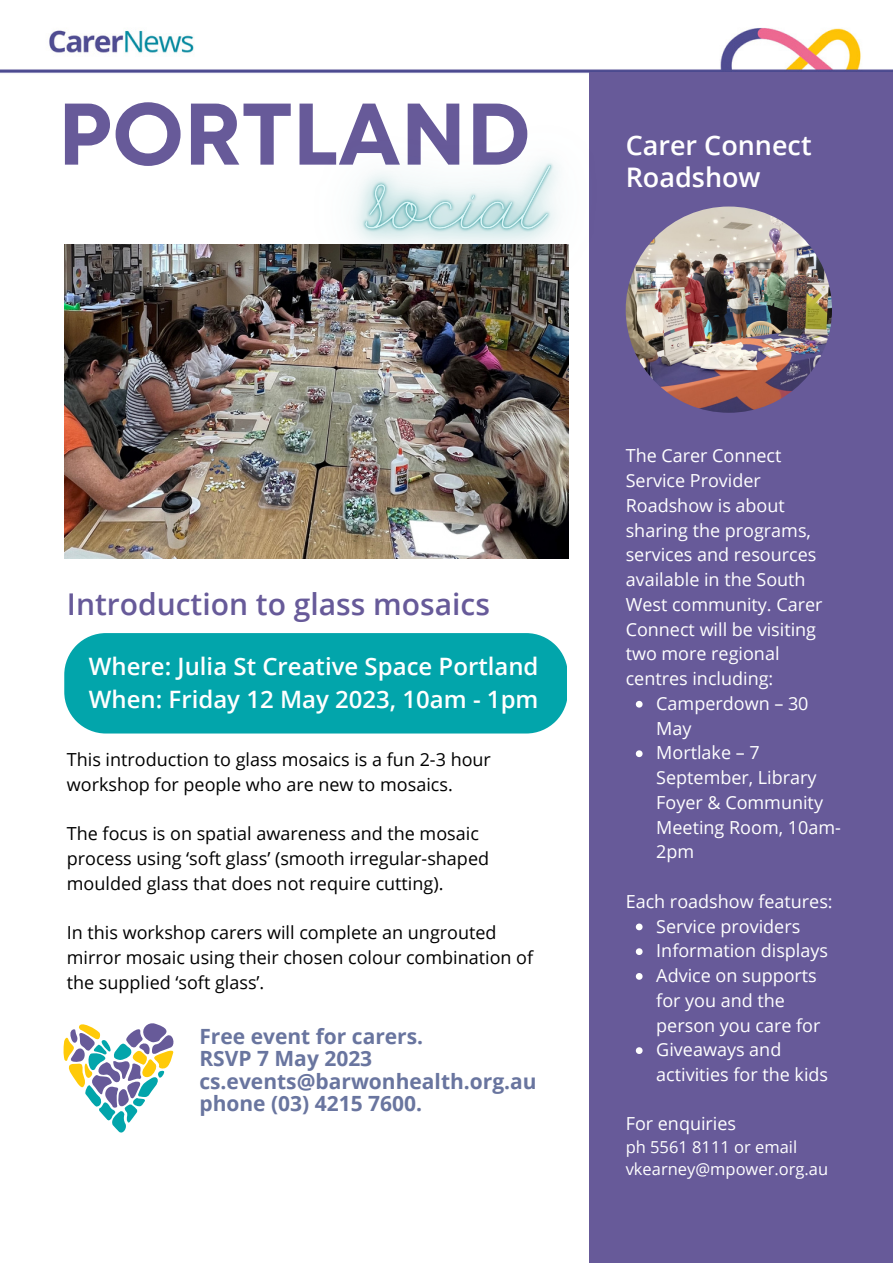
<style>
.page{position:relative;width:893px;height:1264px;background:#fff}
.page>*{position:absolute;margin:0;border:0;box-sizing:border-box;transform-origin:0 0}
.t1{font:700 87.15px "Mont";color:#675a99}
.t2{font:600 30px "Open Sans";color:#675a99}
.t3{font:600 27px "Open Sans";color:#fff}
.t4{font:600 24px/32.5px "Open Sans";color:#fff}
.t5{font:700 21px/22.5px "Open Sans";color:#69759f}
.t6{font:18px/24.8px "Open Sans";color:#fff}
.t7{font:18px/24.8px "Open Sans";color:#000}
.t8{font:16.5px/22.5px "Open Sans";color:#fff}
</style>
<div class="page">
<img style="left:0;top:27px;width:892px;height:707px">
<div style="left:589px;top:72px;width:303px;height:1190px;background:#675a99"></div>
<div style="left:64px;top:633px;width:502px;height:100px;background:#02a5ab"></div>
<img style="left:64px;top:245px;width:504px;height:313px">
<img style="left:252px;top:51px;width:410px;height:310px">
<img style="left:625px;top:206px;width:206px;height:207px;border-radius:50%">
<svg style="left:63px;top:1023px;width:111px;height:110px"></svg>
<svg style="left:635px;top:701px;width:7px;height:6px"></svg>
<svg style="left:635px;top:750px;width:7px;height:7px"></svg>
<svg style="left:635px;top:923px;width:7px;height:7px"></svg>
<svg style="left:635px;top:948px;width:7px;height:7px"></svg>
<svg style="left:635px;top:973px;width:7px;height:6px"></svg>
<svg style="left:635px;top:1047px;width:7px;height:6px"></svg>
<h1 class="t1" style="left:58px;top:101px;width:474px">PORTLAND</h1>
<h3 class="t3" style="left:625px;top:126px;width:187px">Carer Connect</h3>
<h3 class="t3" style="left:625px;top:158px;width:136px">Roadshow</h3>
<h2 class="t2" style="left:67px;top:583px;width:424px">Introduction to glass mosaics</h2>
<h3 class="t4" style="left:89px;top:650px;width:451px">Where: Julia St Creative Space Portland<br>When: Friday 12 May 2023, 10am - 1pm</h3>
<p class="t7" style="left:67px;top:746px;width:425px">This introduction to glass mosaics is a fun 2-3 hour workshop for people who are new to mosaics.</p>
<p class="t7" style="left:67px;top:820px;width:423px">The focus is on spatial awareness and the mosaic process using ‘soft glass’ (smooth irregular-shaped moulded glass that does not require cutting).</p>
<p class="t7" style="left:67px;top:919px;width:468px">In this workshop carers will complete an ungrouted mirror mosaic using their chosen colour combination of the supplied ‘soft glass’.</p>
<p class="t5" style="left:199px;top:1024px;width:339px">Free event for carers.<br>RSVP 7 May 2023 cs.events@barwonhealth.org.au phone (03) 4215 7600.</p>
<p class="t6" style="left:625px;top:443px;width:198px">The Carer Connect<br>Service Provider<br>Roadshow is about sharing the programs, services and resources available in the South<br>West community. Carer<br>Connect will be visiting two more regional centres including:</p>
<p class="t6" style="left:656px;top:690px;width:186px">Camperdown – 30<br>May<br>Mortlake – 7<br>September, Library<br>Foyer &amp; Community<br>Meeting Room, 10am-<br>2pm</p>
<p class="t6" style="left:625px;top:888px;width:208px">Each roadshow features:</p>
<p class="t6" style="left:656px;top:913px;width:173px">Service providers<br>Information displays<br>Advice on supports for you and the person you care for<br>Giveaways and activities for the kids</p>
<p class="t6" style="left:625px;top:1111px;width:112px">For enquiries</p>
<p class="t8" style="left:625px;top:1135px;width:204px">ph 5561 8111 or email vkearney@mpower.org.au</p>
</div>
